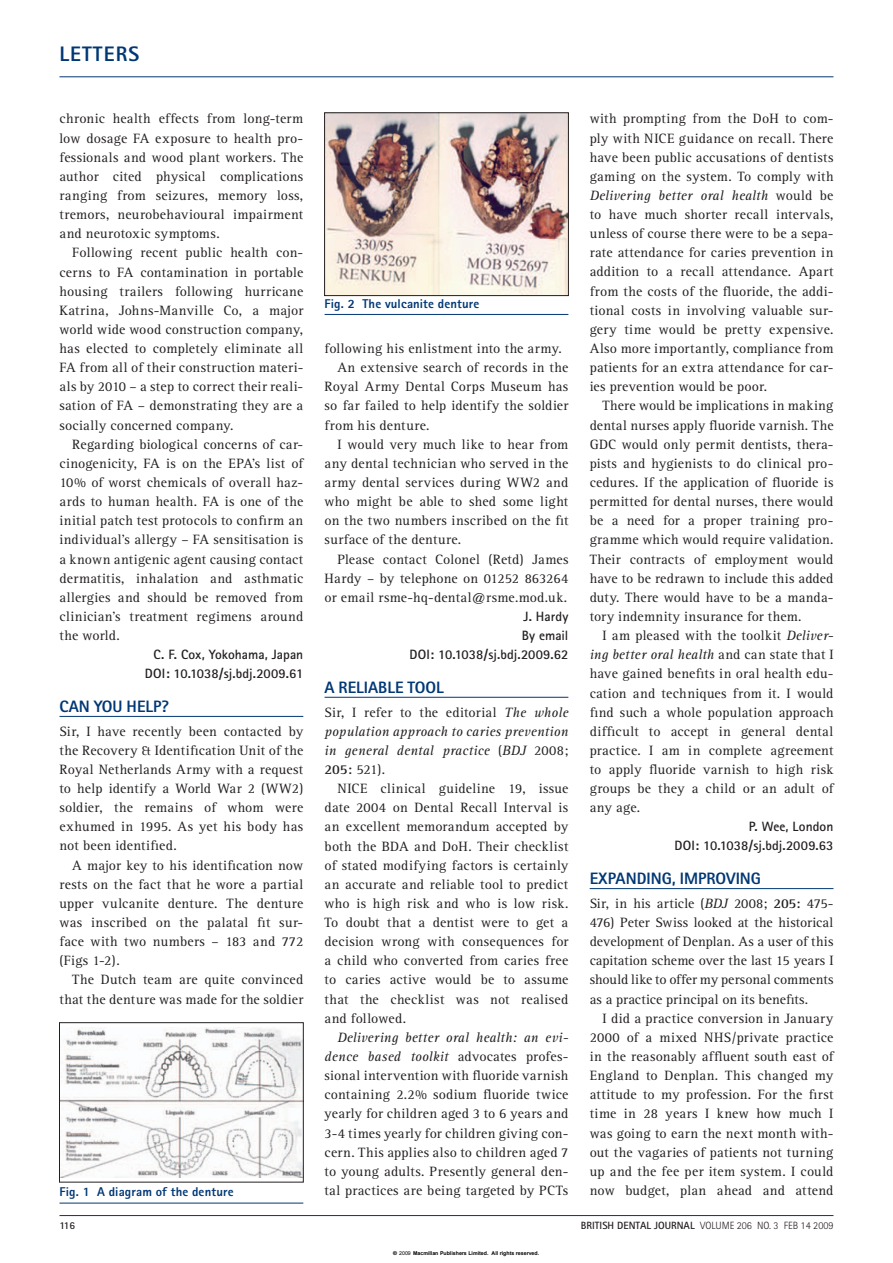
<style>
.page{position:relative;width:893px;height:1263px;background:#fff}
.page>*{position:absolute;margin:0;border:0;box-sizing:border-box;transform-origin:0 0}
.t1{font:800 21px "Rotis Sans Serif";letter-spacing:.05em;color:#013775}
.t2{font:800 16.5px "Rotis Sans Serif";color:#013775}
.t3{font:13.95px/19.2px "Rotis Serif";letter-spacing:.02em;color:#231f20;text-align:justify}
.t4{font:italic 13.95px/19.2px "Rotis Serif";letter-spacing:.015em;color:#231f20;text-align:justify}
.t5{font:13.95px "Rotis Serif";color:#231f20}
.t6{font:700 13.5px/19.2px "Rotis Sans Serif";letter-spacing:.005em;color:#231f20;text-align:right}
.t7{font:800 12.75px "Rotis Sans Serif";letter-spacing:.01em;color:#013775}
.t8{font:300 10.5px "Rotis Sans Serif";color:#231f20}
.t9{font:700 10.5px "Rotis Sans Serif";color:#231f20}
.t10{font:700 5.25px "Arial";color:#000}
.s1{font-style:normal}
.s2{font-weight:700;font-style:normal}
.s3{font-style:italic}
.s4{font-weight:700}
.s5{font-family:"Helvetica"}
.s6{font-weight:400}
</style>
<div class="page">
<hr style="left:59px;top:716px;width:244px;height:1px;background:#013775">
<hr style="left:325px;top:697px;width:243px;height:1px;background:#013775">
<hr style="left:590px;top:888px;width:243px;height:1px;background:#013775">
<hr style="left:59px;top:1215px;width:774px;height:1px;background:#013775">
<hr style="left:59px;top:76px;width:774px;height:1px;background:#013775">
<img style="left:61px;top:1027px;width:240px;height:151px">
<div style="left:59px;top:1022px;width:244px;height:160px;border:1px solid #231f20"></div>
<hr style="left:59px;top:1203px;width:244px;height:1px;background:#013775">
<img style="left:326px;top:115px;width:240px;height:179px">
<div style="left:324px;top:113px;width:244px;height:183px;border:1px solid #231f20"></div>
<hr style="left:325px;top:314px;width:243px;height:1px;background:#013775">
<h1 class="t1" style="left:59px;top:47px;width:81px">LETTERS</h1>
<p class="t3" style="left:59px;top:110px;width:245px">chronic health effects from long-term low dosage FA exposure to health pro&shy;fessionals and wood plant workers. The author cited physical complications ranging from seizures, memory loss, tremors, neurobehavioural impairment and neurotoxic symptoms.</p>
<p class="t3" style="left:59px;top:244px;width:245px;text-indent:13px">Following recent public health con&shy;cerns to FA contamination in portable housing trailers following hurricane Katrina, Johns-Manville Co, a major world wide wood construction company, has elected to completely eliminate all FA from all of their construction materi&shy;als by 2010 – a step to correct their reali&shy;sation of FA – demonstrating they are a socially concerned company.</p>
<p class="t3" style="left:59px;top:436px;width:245px;text-indent:13px">Regarding biological concerns of car&shy;cinogenicity, FA is on the EPA’s list of 10% of worst chemicals of overall haz&shy;ards to human health. FA is one of the initial patch test protocols to confirm an individual's allergy – FA sensitisation is a known antigenic agent causing contact dermatitis, inhalation and asthmatic allergies and should be removed from clinician’s treatment regimens around the world.</p>
<p class="t6" style="left:145px;top:646px;width:160px">C. F. Cox, Yokohama, Japan<br>DOI: 10.1038/sj.bdj.2009.61</p>
<p class="t2" style="left:59px;top:700px;width:111px">CAN YOU HELP?</p>
<p class="t3" style="left:59px;top:723px;width:245px">Sir, I have recently been contacted by the Recovery &amp; Identification Unit of the Royal Netherlands Army with a request to help identify a World War 2 (WW2) soldier, the remains of whom were exhumed in 1995. As yet his body has not been identified.</p>
<p class="t3" style="left:59px;top:857px;width:245px;text-indent:13px">A major key to his identification now rests on the fact that he wore a partial upper vulcanite denture. The denture was inscribed on the palatal fit sur&shy;face with two numbers – 183 and 772 (Figs 1-2).</p>
<p class="t3" style="left:59px;top:971px;width:245px;text-align:right">The Dutch team are quite convinced that the denture was made for the soldier</p>
<p class="t7" style="left:59px;top:1188px;width:176px">Fig. 1 A diagram of the denture</p>
<p class="t7" style="left:325px;top:299px;width:156px">Fig. 2 The vulcanite denture</p>
<p class="t3" style="left:325px;top:340px;width:239px">following his enlistment into the army.</p>
<p class="t3" style="left:337px;top:359px;width:232px">An extensive search of records in the</p>
<p class="t3" style="left:325px;top:378px;width:245px">Royal Army Dental Corps Museum has</p>
<p class="t3" style="left:325px;top:397px;width:245px">so far failed to help identify the soldier</p>
<p class="t3" style="left:325px;top:417px;width:106px">from his denture.</p>
<p class="t3" style="left:337px;top:436px;width:233px">I would very much like to hear from</p>
<p class="t3" style="left:325px;top:455px;width:245px">any dental technician who served in the</p>
<p class="t3" style="left:325px;top:474px;width:245px">army dental services during WW2 and</p>
<p class="t3" style="left:325px;top:493px;width:245px">who might be able to shed some light</p>
<p class="t3" style="left:325px;top:512px;width:245px">on the two numbers inscribed on the fit</p>
<p class="t3" style="left:325px;top:531px;width:138px">surface of the denture.</p>
<p class="t5" style="left:337px;top:554px;width:233px">Please contact Colonel (Retd) James</p>
<p class="t5" style="left:325px;top:573px;width:245px">Hardy – by telephone on 01252 863264</p>
<p class="t3" style="left:325px;top:589px;width:244px">or email rsme-hq-dental@rsme.mod.uk.</p>
<p class="t6" style="left:410px;top:608px;width:160px">J. Hardy<br>By email<br>DOI: 10.1038/sj.bdj.2009.62</p>
<p class="t2" style="left:325px;top:681px;width:121px">A RELIABLE TOOL</p>
<p class="t4" style="left:325px;top:704px;width:245px"><span class="s1">Sir, I refer to the editorial</span> The whole population approach to caries prevention in general dental practice <span class="s1">(</span>BDJ <span class="s1">2008; </span><span class="s2">205:</span> <span class="s1">521).</span></p>
<p class="t3" style="left:325px;top:780px;width:245px;text-indent:13px">NICE clinical guideline 19, issue date 2004 on Dental Recall Interval is an excellent memorandum accepted by both the BDA and DoH. Their checklist of stated modifying factors is certainly an accurate and reliable tool to predict who is high risk and who is low risk.<br>To doubt that a dentist were to get a decision wrong with consequences for a child who converted from caries free to caries active would be to assume that the checklist was not realised and followed.</p>
<p class="t3" style="left:325px;top:1029px;width:245px;text-indent:13px"><span class="s3">Delivering better oral health: an evi&shy;dence based toolkit</span> advocates profes&shy;sional intervention with fluoride varnish containing 2.2% sodium fluoride twice yearly for children aged 3 to 6 years and 3-4 times yearly for children giving con&shy;cern. This applies also to children aged 7 to young adults. Presently general den&shy;tal practices are being targeted by PCTs</p>
<p class="t3" style="left:590px;top:110px;width:245px">with prompting from the DoH to com&shy;ply with NICE guidance on recall. There have been public accusations of dentists gaming on the system. To comply with <span class="s3">Delivering better oral health</span> would be to have much shorter recall intervals, unless of course there were to be a sepa&shy;rate attendance for caries prevention in addition to a recall attendance. Apart from the costs of the fluoride, the addi&shy;tional costs in involving valuable sur&shy;gery time would be pretty expensive.<br>Also more importantly, compliance from patients for an extra attendance for car&shy;ies prevention would be poor.</p>
<p class="t3" style="left:590px;top:397px;width:245px;text-indent:13px">There would be implications in making dental nurses apply fluoride varnish. The GDC would only permit dentists, thera&shy;pists and hygienists to do clinical pro&shy;cedures. If the application of fluoride is permitted for dental nurses, there would be a need for a proper training pro&shy;gramme which would require validation.<br>Their contracts of employment would have to be redrawn to include this added duty. There would have to be a manda&shy;tory indemnity insurance for them.</p>
<p class="t3" style="left:590px;top:627px;width:245px;text-indent:13px">I am pleased with the toolkit <span class="s3">Deliver&shy;ing better oral health</span> and can state that I have gained benefits in oral health edu&shy;cation and techniques from it. I would find such a whole population approach difficult to accept in general dental practice. I am in complete agreement to apply fluoride varnish to high risk groups be they a child or an adult of any age.</p>
<p class="t6" style="left:674px;top:819px;width:160px">P. Wee, London<br>DOI: 10.1038/sj.bdj.2009.63</p>
<p class="t2" style="left:590px;top:873px;width:173px">EXPANDING, IMPROVING</p>
<p class="t3" style="left:590px;top:895px;width:245px">Sir, in his article (<span class="s3">BDJ</span> 2008; <span class="s4">205:</span> 475- 476) Peter Swiss looked at the historical development of Denplan. As a user of this capitation scheme over the last 15 years I should like to offer my personal comments as a practice principal on its benefits.</p>
<p class="t3" style="left:590px;top:1010px;width:245px;text-indent:13px">I did a practice conversion in January 2000 of a mixed NHS/private practice in the reasonably affluent south east of England to Denplan. This changed my attitude to my profession. For the first time in 28 years I knew how much I was going to earn the next month with&shy;out the vagaries of patients not turning up and the fee per item system. I could now budget, plan ahead and attend</p>
<p class="t9" style="left:59px;top:1221px;width:17px">116</p>
<p class="t8" style="left:581px;top:1221px;width:254px"><span class="s4">BRITISH DENTAL JOURNAL</span> VOLUME 206 NO. 3 FEB 14 2009</p>
<p class="t10" style="left:393px;top:1250px;width:148px"><span class="s5">©</span> <span class="s6">2009</span> Macmillan Publishers Limited. All rights reserved.</p>
</div>
